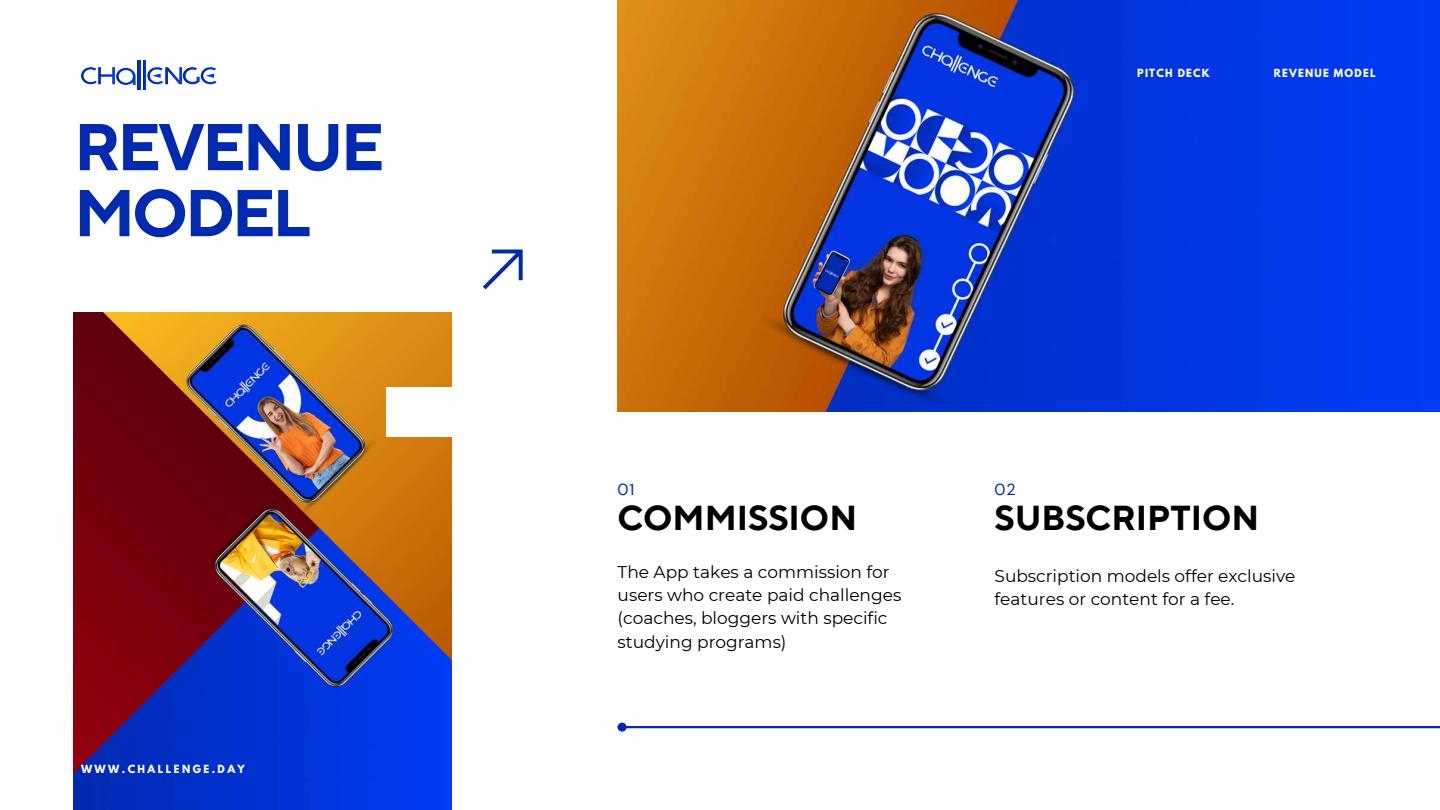
<style>
.page{position:relative;width:1440px;height:810px;background:#fff}
.page>*{position:absolute;margin:0;border:0;box-sizing:border-box;transform-origin:0 0}
.t1{font:700 66px/66px "TT Norms Pro";letter-spacing:-.05em;color:#002ab0}
.t2{font:700 34.5px "TT Norms Pro";color:#000}
.t3{font:17px/23.2px "Montserrat";color:#000}
.t4{font:16px "DM Sans";color:#002ab0}
.t5{font:700 10px "League Spartan";letter-spacing:.12em;color:#fffffe}
.t6{font:700 10px "League Spartan";letter-spacing:.24em;color:#fffffe}
</style>
<div class="page">
<hr style="left:626px;top:726px;width:814px;height:2px;background:#002ab0">
<div style="left:618px;top:723px;width:9px;height:9px;border:2px solid #002ab0;border-radius:50%"></div>
<img style="left:74px;top:312px;width:378px;height:498px">
<img style="left:618px;top:0;width:822px;height:412px">
<svg style="left:482px;top:249px;width:41px;height:41px"></svg>
<div style="left:386px;top:387px;width:93px;height:50px;background:#fff"></div>
<svg style="left:147px;top:67px;width:70px;height:17px"></svg>
<svg style="left:81px;top:67px;width:55px;height:18px"></svg>
<h1 class="t1" style="left:74px;top:117px;width:312px">REVENUE<br>MODEL</h1>
<p class="t6" style="left:81px;top:764px;width:165px">WWW.CHALLENGE.DAY</p>
<p class="t5" style="left:1137px;top:68px;width:74px">PITCH DECK</p>
<p class="t5" style="left:1274px;top:68px;width:103px">REVENUE MODEL</p>
<p class="t4" style="left:618px;top:479px;width:18px">01</p>
<h2 class="t2" style="left:618px;top:497px;width:241px">COMMISSION</h2>
<p class="t3" style="left:618px;top:560px;width:285px">The App takes a commission for users who create paid challenges (coaches, bloggers with specific studying programs)</p>
<p class="t4" style="left:995px;top:479px;width:23px">02</p>
<h2 class="t2" style="left:995px;top:497px;width:266px">SUBSCRIPTION</h2>
<p class="t3" style="left:995px;top:564px;width:303px">Subscription models offer exclusive features or content for a fee.</p>
</div>
